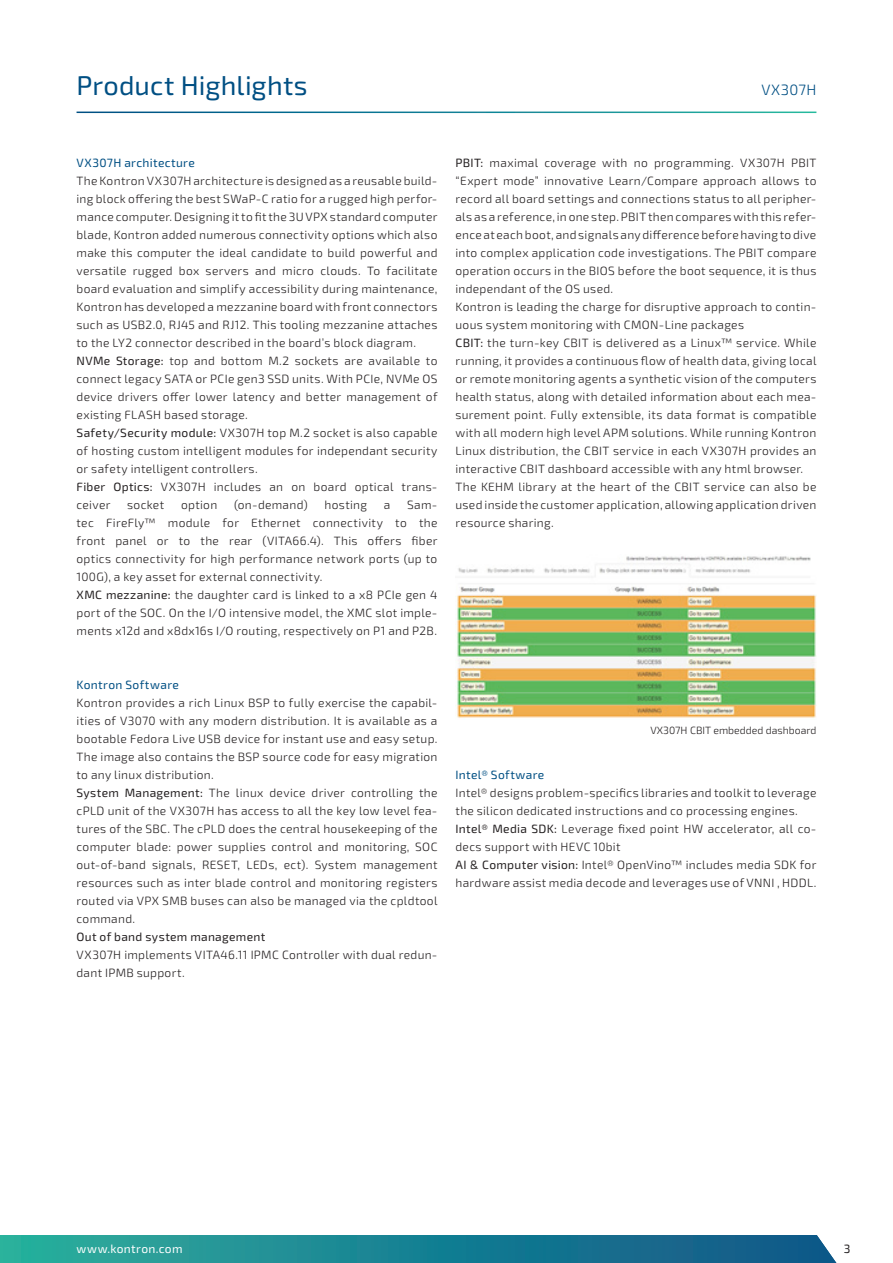
<style>
.page{position:relative;width:893px;height:1263px;background:#fff}
.page>*{position:absolute;margin:0;border:0;box-sizing:border-box;transform-origin:0 0}
.Fließtext_headline_Big_blue_with_Line_un{font:27px "Sn T";letter-spacing:.005em;color:#004f83}
.t1{font:300 15px "Sn T";letter-spacing:.02em;color:#004f83}
.Fließtext{font:300 12px/18px "Sn T";letter-spacing:.025em;color:#231f20;text-align:justify}
.Subheadline_Small_blue{font:12px "Sn T";letter-spacing:.03em;color:#004f83}
.Fließtext-2{font:12px "Sn T";letter-spacing:.025em;color:#231f20}
.t2{font:12px "Sn T";letter-spacing:.025em;color:#fff}
.Bildbeschreibung{font:300 10.5px "Sn T";color:#231f20}
.s1{font-weight:400}
</style>
<div class="page">
<img style="left:457px;top:556px;width:359px;height:162px">
<svg style="left:0;top:1235px;width:837px;height:28px"></svg>
<p class="Fließtext_headline_Big_blue_with_Line_un" style="left:77px;top:69px;width:233px">Product Highlights</p>
<p class="t1" style="left:761px;top:81px;width:57px">VX307H</p>
<p class="Subheadline_Small_blue" style="left:77px;top:155px;width:120px">VX307H architecture</p>
<p class="Fließtext" style="left:77px;top:172px;width:362px">The Kontron VX307H architecture is designed as a reusable build&shy;ing block offering the best SWaP-C ratio for a rugged high perfor&shy;mance computer. Designing it to fit the 3U VPX standard computer blade, Kontron added numerous connectivity options which also make this computer the ideal candidate to build powerful and versatile rugged box servers and micro clouds. To facilitate board evaluation and simplify accessibility during maintenance, Kontron has developed a mezzanine board with front connectors such as USB2.0, RJ45 and RJ12. This tooling mezzanine attaches to the LY2 connector described in the board’s block diagram.</p>
<p class="Fließtext" style="left:77px;top:352px;width:362px"><span class="s1">NVMe Storage:</span> top and bottom M.2 sockets are available to connect legacy SATA or PCIe gen3 SSD units. With PCIe, NVMe OS device drivers offer lower latency and better management of existing FLASH based storage.</p>
<p class="Fließtext" style="left:77px;top:424px;width:362px"><span class="s1">Safety/Security module:</span> VX307H top M.2 socket is also capable of hosting custom intelligent modules for independant security or safety intelligent controllers.</p>
<p class="Fließtext" style="left:77px;top:478px;width:362px"><span class="s1">Fiber Optics:</span> VX307H includes an on board optical trans&shy;ceiver</p>
<p class="Fließtext" style="left:127px;top:496px;width:39px">socket</p>
<p class="Fließtext" style="left:181px;top:496px;width:38px">option</p>
<p class="Fließtext" style="left:234px;top:496px;width:75px">(on-demand)</p>
<p class="Fließtext" style="left:324px;top:496px;width:44px">hosting</p>
<p class="Fließtext" style="left:384px;top:496px;width:8px">a</p>
<p class="Fließtext" style="left:77px;top:496px;width:362px;text-indent:331px">Sam&shy;tec FireFly™ module for Ethernet connectivity to the front panel or to the rear (VITA66.4). This offers fiber optics connectivity for high performance network ports (up to 100G), a key asset for external connectivity.</p>
<p class="Fließtext" style="left:77px;top:586px;width:362px"><span class="s1">XMC mezzanine:</span> the daughter card is linked to a x8 PCIe gen 4 port of the SOC. On the I/O intensive model, the XMC slot imple&shy;ments x12d and x8dx16s I/O routing, respectively on P1 and P2B.</p>
<p class="Subheadline_Small_blue" style="left:77px;top:677px;width:104px">Kontron Software</p>
<p class="Fließtext" style="left:77px;top:694px;width:362px">Kontron provides a rich Linux BSP to fully exercise the capabil&shy;ities of V3070 with any modern distribution. It is available as a bootable Fedora Live USB device for instant use and easy setup.<br>The image also contains the BSP source code for easy migration to any linux distribution.</p>
<p class="Fließtext" style="left:77px;top:784px;width:362px"><span class="s1">System Management:</span> The linux device driver controlling the cPLD unit of the VX307H has access to all the key low level fea&shy;tures of the SBC. The cPLD does the central housekeeping of the computer blade: power supplies control and monitoring, SOC out-of-band signals, RESET, LEDs, ect). System management resources such as inter blade control and monitoring registers routed via VPX SMB buses can also be managed via the cpldtool command.</p>
<p class="Fließtext-2" style="left:77px;top:929px;width:190px">Out of band system management</p>
<p class="Fließtext" style="left:77px;top:946px;width:362px">VX307H implements VITA46.11 IPMC Controller with dual redun&shy;dant IPMB support.</p>
<p class="Fließtext" style="left:455px;top:154px;width:362px"><span class="s1">PBIT:</span> maximal coverage with no programming. VX307H PBIT “Expert mode” innovative Learn/Compare approach allows to record all board settings and connections status to all peripher&shy;als as a reference, in one step. PBIT then compares with this refer&shy;ence at each boot, and signals any difference before having to dive into complex application code investigations. The PBIT compare operation occurs in the BIOS before the boot sequence, it is thus independant of the OS used.</p>
<p class="Fließtext" style="left:455px;top:298px;width:362px">Kontron is leading the charge for disruptive approach to contin&shy;uous system monitoring with CMON-Line packages</p>
<p class="Fließtext" style="left:455px;top:334px;width:362px"><span class="s1">CBIT:</span> the turn-key CBIT is delivered as a Linux™ service. While running, it provides a continuous flow of health data, giving local or remote monitoring agents a synthetic vision of the computers health status, along with detailed information about each mea&shy;surement point. Fully extensible, its data format is compatible with all modern high level APM solutions. While running Kontron Linux distribution, the CBIT service in each VX307H provides an interactive CBIT dashboard accessible with any html browser.</p>
<p class="Fließtext" style="left:455px;top:478px;width:362px">The KEHM library at the heart of the CBIT service can also be used inside the customer application, allowing application driven resource sharing.</p>
<p class="Bildbeschreibung" style="left:651px;top:725px;width:167px">VX307H CBIT embedded dashboard</p>
<p class="Subheadline_Small_blue" style="left:455px;top:767px;width:90px">Intel® Software</p>
<p class="Fließtext" style="left:455px;top:784px;width:362px">Intel® designs problem-specifics libraries and toolkit to leverage the silicon dedicated instructions and co processing engines.</p>
<p class="Fließtext" style="left:455px;top:820px;width:362px"><span class="s1">Intel® Media SDK:</span> Leverage fixed point HW accelerator, all co&shy;decs support with HEVC 10bit</p>
<p class="Fließtext" style="left:455px;top:856px;width:362px"><span class="s1">AI &amp; Computer vision:</span> Intel® OpenVino™ includes media SDK for hardware assist media decode and leverages use of VNNI , HDDL.</p>
<p class="t2" style="left:77px;top:1242px;width:108px">www.kontron.com</p>
<p class="Fließtext-2" style="left:844px;top:1242px;width:8px">3</p>
</div>
